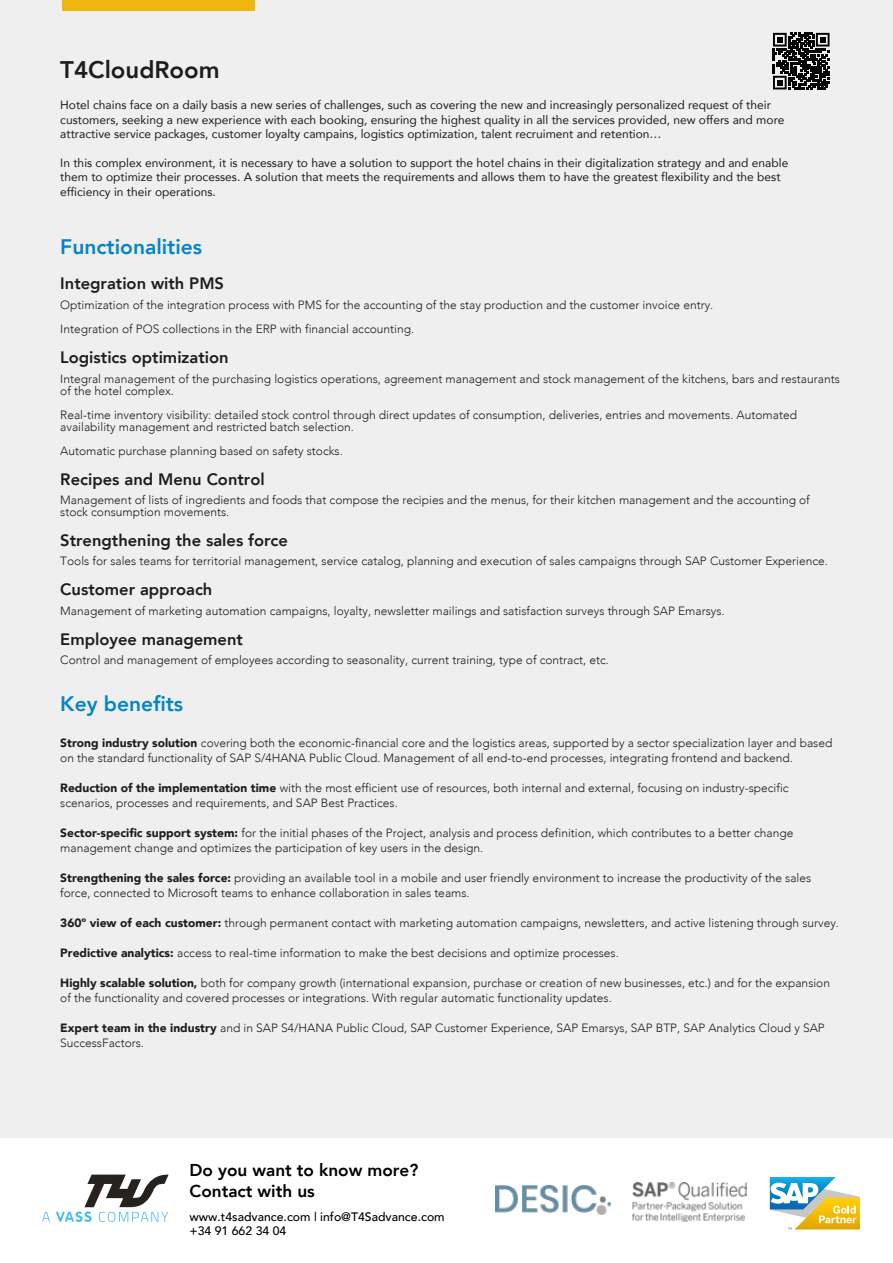
<style>
.page{position:relative;width:893px;height:1263px;background:#fff}
.page>*{position:absolute;margin:0;border:0;box-sizing:border-box;transform-origin:0 0}
.t1{font:800 24px "Avenir";color:#1d1e1c}
.t2{font:800 21px "Avenir";color:#0685c3}
.t3{font:800 17.1px/20.5px "Avenir";color:#000}
.t4{font:800 16.5px "Avenir";color:#1d1e1c}
.t5{font:500 12.3px/14.7px "Avenir";color:#000}
.t6{font:300 12px/15px "Avenir";color:#1d1e1c}
.t7{font:12px/14.4px "Avenir";color:#1d1d1b}
.s1{font-weight:900;color:#1d1d1b}
</style>
<div class="page">
<div style="left:0;top:0;width:893px;height:1138px;background:#efefef"></div>
<div style="left:62px;top:0;width:192px;height:11px;background:#efb70d"></div>
<img style="left:632px;top:1183px;width:115px;height:38px">
<svg style="left:770px;top:1177px;width:90px;height:53px"></svg>
<img style="left:495px;top:1185px;width:116px;height:30px">
<svg style="left:42px;top:1212px;width:8px;height:10px"></svg>
<svg style="left:56px;top:1174px;width:113px;height:48px"></svg>
<svg style="left:773px;top:33px;width:57px;height:57px"></svg>
<h1 class="t1" style="left:60px;top:60px;width:161px">T4CloudRoom</h1>
<p class="t7" style="left:60px;top:99px;width:725px">Hotel chains face on a daily basis a new series of challenges, such as covering the new and increasingly personalized request of their customers, seeking a new experience with each booking, ensuring the highest quality in all the services provided, new offers and more attractive service packages, customer loyalty campains, logistics optimization, talent recruiment and retention…</p>
<p class="t7" style="left:60px;top:157px;width:730px">In this complex environment, it is necessary to have a solution to support the hotel chains in their digitalization strategy and and enable them to optimize their processes. A solution that meets the requirements and allows them to have the greatest flexibility and the best efficiency in their operations.</p>
<h2 class="t2" style="left:60px;top:238px;width:143px">Functionalities</h2>
<h3 class="t4" style="left:60px;top:277px;width:165px">Integration with PMS</h3>
<p class="t6" style="left:60px;top:294px;width:654px;line-height:24px">Optimization of the integration process with PMS for the accounting of the stay production and the customer invoice entry.<br>Integration of POS collections in the ERP with financial accounting.</p>
<h3 class="t4" style="left:60px;top:350px;width:170px">Logistics optimization</h3>
<p class="t6" style="left:60px;top:373px;width:781px;line-height:12px">Integral management of the purchasing logistics operations, agreement management and stock management of the kitchens, bars and restaurants of the hotel complex.</p>
<p class="t6" style="left:60px;top:409px;width:738px;line-height:12px">Real-time inventory visibility: detailed stock control through direct updates of consumption, deliveries, entries and movements. Automated availability management and restricted batch selection.</p>
<p class="t6" style="left:60px;top:444px;width:284px">Automatic purchase planning based on safety stocks.</p>
<h3 class="t4" style="left:60px;top:472px;width:206px">Recipes and Menu Control</h3>
<p class="t6" style="left:60px;top:495px;width:751px;line-height:12px">Management of lists of ingredients and foods that compose the recipies and the menus, for their kitchen management and the accounting of stock consumption movements.</p>
<h3 class="t4" style="left:60px;top:533px;width:229px">Strengthening the sales force</h3>
<p class="t6" style="left:60px;top:555px;width:769px">Tools for sales teams for territorial management, service catalog, planning and execution of sales campaigns through SAP Customer Experience.</p>
<h3 class="t4" style="left:60px;top:583px;width:154px">Customer approach</h3>
<p class="t6" style="left:60px;top:604px;width:666px">Management of marketing automation campaigns, loyalty, newsletter mailings and satisfaction surveys through SAP Emarsys.</p>
<h3 class="t4" style="left:60px;top:632px;width:184px">Employee management</h3>
<p class="t6" style="left:60px;top:654px;width:550px">Control and management of employees according to seasonality, current training, type of contract, etc.</p>
<h2 class="t2" style="left:60px;top:687px;width:124px">Key benefits</h2>
<p class="t6" style="left:60px;top:736px;width:773px"><span class="s1">Strong industry solution</span> covering both the economic-financial core and the logistics areas, supported by a sector specialization layer and based on the standard functionality of SAP S/4HANA Public Cloud. Management of all end-to-end processes, integrating frontend and backend.</p>
<p class="t6" style="left:60px;top:781px;width:730px"><span class="s1">Reduction of the implementation time</span> with the most efficient use of resources, both internal and external, focusing on industry-specific scenarios, processes and requirements, and SAP Best Practices.</p>
<p class="t6" style="left:60px;top:826px;width:735px"><span class="s1">Sector-specific support system:</span> for the initial phases of the Project, analysis and process definition, which contributes to a better change management change and optimizes the participation of key users in the design.</p>
<p class="t6" style="left:60px;top:871px;width:752px"><span class="s1">Strengthening the sales force:</span> providing an available tool in a mobile and user friendly environment to increase the productivity of the sales force, connected to Microsoft teams to enhance collaboration in sales teams.</p>
<p class="t6" style="left:60px;top:916px;width:780px"><span class="s1">360º view of each customer:</span> through permanent contact with marketing automation campaigns, newsletters, and active listening through survey.</p>
<p class="t6" style="left:60px;top:946px;width:560px"><span class="s1">Predictive analytics:</span> access to real-time information to make the best decisions and optimize processes.</p>
<p class="t6" style="left:60px;top:976px;width:771px"><span class="s1">Highly scalable solution,</span> both for company growth (international expansion, purchase or creation of new businesses, etc.) and for the expansion of the functionality and covered processes or integrations. With regular automatic functionality updates.</p>
<p class="t6" style="left:60px;top:1021px;width:766px"><span class="s1">Expert team in the industry</span> and in SAP S4/HANA Public Cloud, SAP Customer Experience, SAP Emarsys, SAP BTP, SAP Analytics Cloud y SAP<br>SuccessFactors.</p>
<h3 class="t3" style="left:190px;top:1161px;width:230px">Do you want to know more?<br>Contact with us</h3>
<p class="t5" style="left:190px;top:1210px;width:257px">www.t4sadvance.com | info@T4Sadvance.com +34 91 662 34 04</p>
</div>
